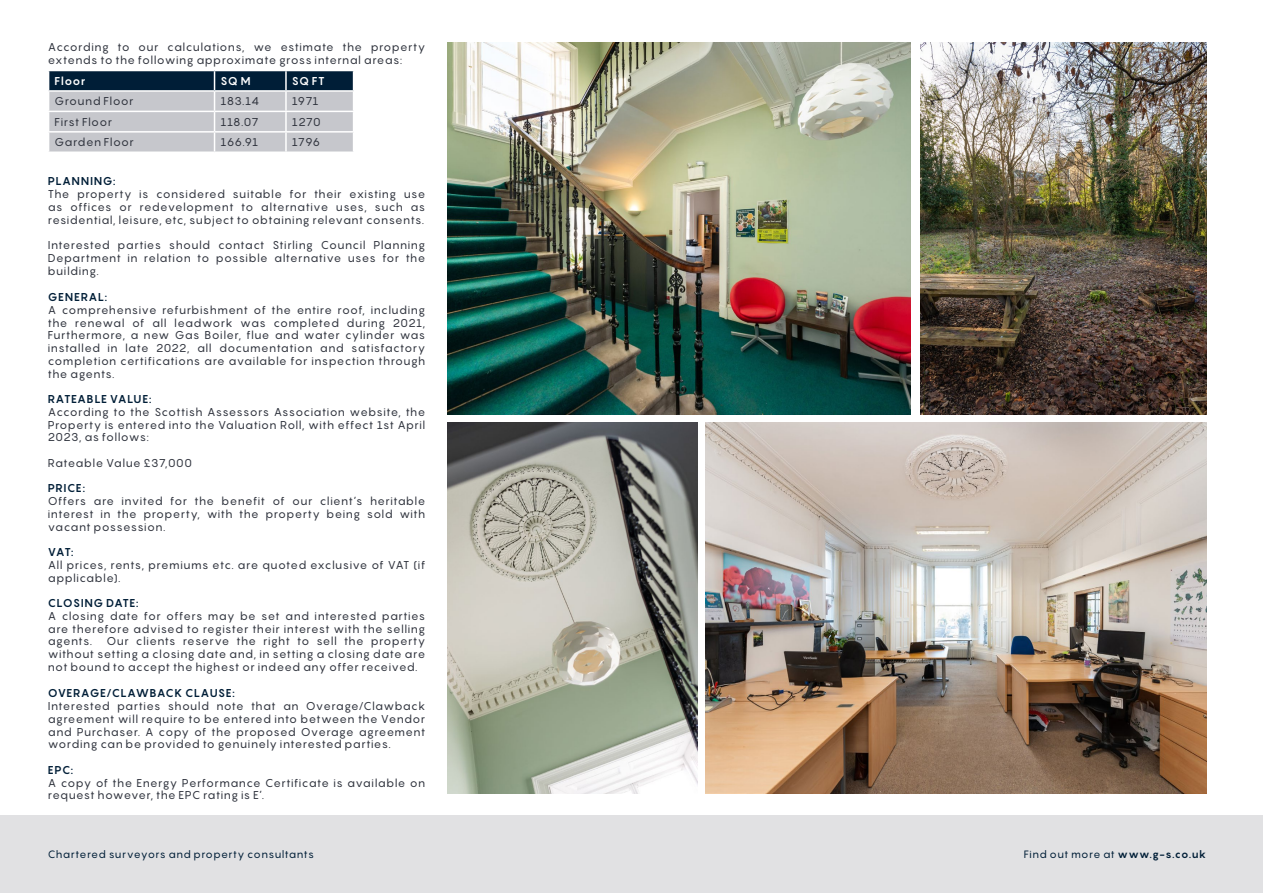
<style>
.page{position:relative;width:1263px;height:893px;background:#fff}
.page>*{position:absolute;margin:0;border:0;box-sizing:border-box;transform-origin:0 0}
._6_Text{font:11.25px/12.8px "Pangram";letter-spacing:.04em;color:#30343e;text-align:justify}
._7_heads{font:700 11.25px "Pangram";letter-spacing:.04em;color:#001e37}
._7_Heads{font:700 11.25px "Pangram";letter-spacing:.04em;color:#001e37}
._6_Text-2{font:700 11.25px "Pangram";letter-spacing:.035em;color:#fff}
.t1{font:10.5px "Pangram";letter-spacing:.04em;color:#001e37}
.s1{font-weight:700}
</style>
<div class="page">
<div style="left:0;top:815px;width:1263px;height:78px;background:#e1e1e3"></div>
<svg style="left:48px;top:71px;width:306px;height:81px;background:#9da4ae"></svg>
<img style="left:705px;top:422px;width:501px;height:372px">
<img style="left:447px;top:43px;width:463px;height:371px">
<img style="left:448px;top:422px;width:250px;height:372px">
<img style="left:921px;top:43px;width:285px;height:371px">
<p class="_6_Text" style="left:48px;top:40px;width:379px">According to our calculations, we estimate the property extends to the following approximate gross internal areas:</p>
<p class="_6_Text-2" style="left:55px;top:74px;width:32px">Floor</p>
<p class="_6_Text-2" style="left:221px;top:74px;width:32px">SQ M</p>
<p class="_6_Text-2" style="left:292px;top:74px;width:34px">SQ FT</p>
<p class="_6_Text" style="left:55px;top:95px;width:80px">Ground Floor</p>
<p class="_6_Text" style="left:221px;top:95px;width:40px">183.14</p>
<p class="_6_Text" style="left:292px;top:95px;width:28px">1971</p>
<p class="_6_Text" style="left:55px;top:115px;width:59px">First Floor</p>
<p class="_6_Text" style="left:221px;top:115px;width:39px">118.07</p>
<p class="_6_Text" style="left:292px;top:115px;width:30px">1270</p>
<p class="_6_Text" style="left:55px;top:136px;width:81px">Garden Floor</p>
<p class="_6_Text" style="left:221px;top:136px;width:39px">166.91</p>
<p class="_6_Text" style="left:292px;top:136px;width:30px">1796</p>
<p class="_7_heads" style="left:48px;top:174px;width:69px">PLANNING:</p>
<p class="_6_Text" style="left:48px;top:187px;width:379px">The property is considered suitable for their existing use as offices or redevelopment to alternative uses, such as residential, leisure, etc, subject to obtaining relevant consents.</p>
<p class="_6_Text" style="left:48px;top:238px;width:379px">Interested parties should contact Stirling Council Planning Department in relation to possible alternative uses for the building.</p>
<p class="_7_Heads" style="left:48px;top:290px;width:61px">GENERAL:</p>
<p class="_6_Text" style="left:48px;top:303px;width:379px">A comprehensive refurbishment of the entire roof, including the renewal of all leadwork was completed during 2021, Furthermore, a new Gas Boiler, flue and water cylinder was installed in late 2022, all documentation and satisfactory completion certifications are available for inspection through the agents.</p>
<p class="_7_heads" style="left:48px;top:392px;width:105px">RATEABLE VALUE:</p>
<p class="_6_Text" style="left:48px;top:405px;width:379px">According to the Scottish Assessors Association website, the Property is entered into the Valuation Roll, with effect 1st April 2023, as follows:</p>
<p class="_6_Text" style="left:48px;top:456px;width:145px">Rateable Value £37,000</p>
<p class="_7_heads" style="left:48px;top:481px;width:39px">PRICE:</p>
<p class="_6_Text" style="left:48px;top:494px;width:379px">Offers are invited for the benefit of our client’s heritable interest in the property, with the property being sold with vacant possession.</p>
<p class="_7_heads" style="left:48px;top:545px;width:27px">VAT:</p>
<p class="_6_Text" style="left:48px;top:558px;width:379px">All prices, rents, premiums etc. are quoted exclusive of VAT (if applicable).</p>
<p class="_7_heads" style="left:48px;top:596px;width:92px">CLOSING DATE:</p>
<p class="_6_Text" style="left:48px;top:609px;width:379px">A closing date for offers may be set and interested parties are therefore advised to register their interest with the selling agents.</p>
<p class="_6_Text" style="left:48px;top:635px;width:379px;text-indent:59px">Our clients reserve the right to sell the property without setting a closing date and, in setting a closing date are not bound to accept the highest or indeed any offer received.</p>
<p class="_7_Heads" style="left:48px;top:686px;width:189px">OVERAGE/CLAWBACK CLAUSE:</p>
<p class="_6_Text" style="left:48px;top:699px;width:379px">Interested parties should note that an Overage/Clawback agreement will require to be entered into between the Vendor and Purchaser. A copy of the proposed Overage agreement wording can be provided to genuinely interested parties.</p>
<p class="_7_heads" style="left:48px;top:762px;width:27px">EPC:</p>
<p class="_6_Text" style="left:48px;top:776px;width:379px">A copy of the Energy Performance Certificate is available on request however, the EPC rating is E’.</p>
<p class="t1" style="left:48px;top:848px;width:268px">Chartered surveyors and property consultants</p>
<p class="t1" style="left:1024px;top:848px;width:184px">Find out more at <span class="s1">www.g-s.co.uk</span></p>
</div>
